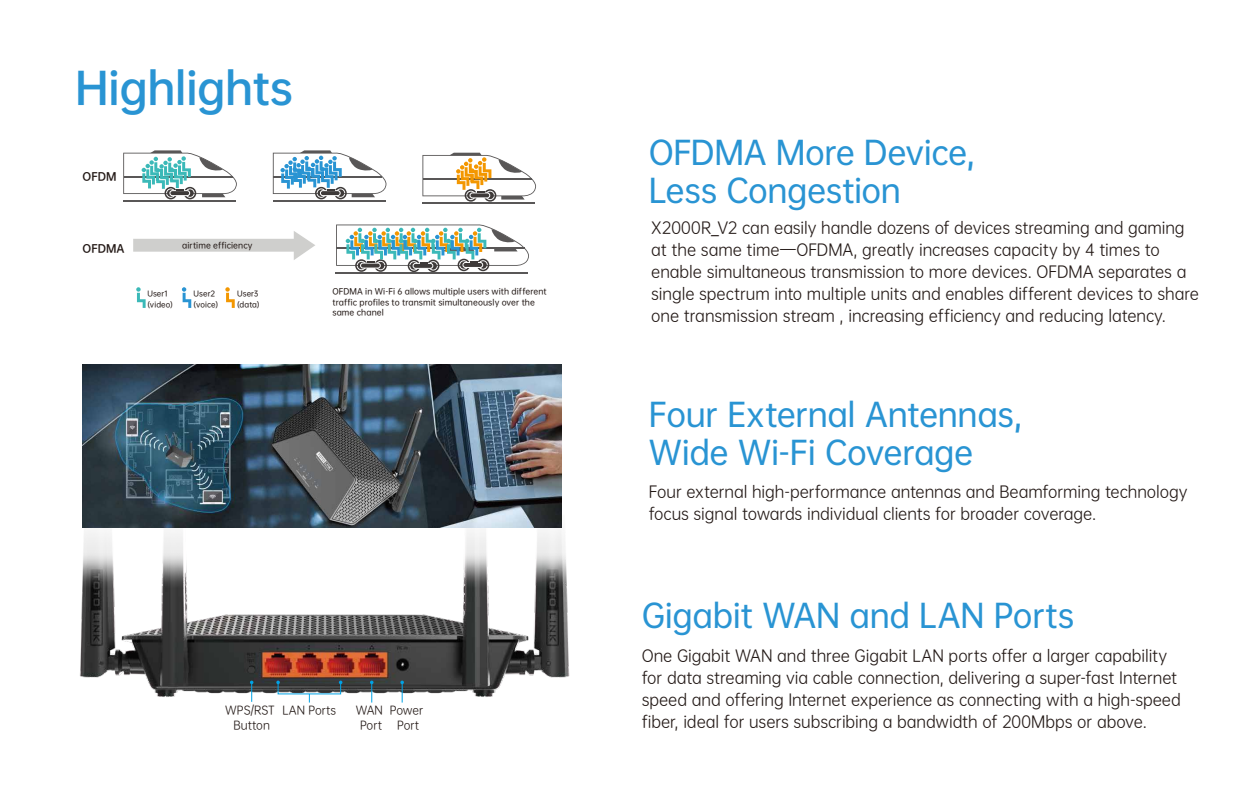
<style>
.page{position:relative;width:1260px;height:787px;background:#fff}
.page>*{position:absolute;margin:0;border:0;box-sizing:border-box;transform-origin:0 0}
.t1{font:42px "OPPO Sans B";letter-spacing:-.015em;color:#2994d3}
.t2{font:31.5px/37.8px "OPPO Sans M";letter-spacing:-.015em;color:#2994d3}
.t3{font:15.75px/21.9px "OPPO Sans R";letter-spacing:-.005em;color:#221815}
.t4{font:11.38px/15.8px "OPPO Sans R";color:#221815;text-align:center}
.t5{font:10.59px "OPPO Sans B";color:#221815}
.t6{font:7.96px/10.6px "OPPO Sans M";letter-spacing:.01em;color:#221815}
.t7{font:7.35px/10.6px "OPPO Sans M";letter-spacing:.015em;color:#221815}
.s1{font-family:"Alibaba Pu Hui Ti R"}
</style>
<div class="page">
<img style="left:80px;top:511px;width:490px;height:192px">
<svg style="left:250px;top:680px;width:3px;height:21px"></svg>
<svg style="left:370px;top:680px;width:4px;height:22px"></svg>
<svg style="left:400px;top:680px;width:4px;height:22px"></svg>
<svg style="left:339px;top:680px;width:3px;height:4px"></svg>
<svg style="left:276px;top:680px;width:4px;height:4px"></svg>
<hr style="left:123px;top:200px;width:113px;height:1px;background:#595757">
<svg style="left:123px;top:150px;width:114px;height:49px"></svg>
<svg style="left:136px;top:287px;width:10px;height:21px"></svg>
<svg style="left:182px;top:287px;width:9px;height:21px"></svg>
<svg style="left:225px;top:287px;width:10px;height:21px"></svg>
<hr style="left:335px;top:272px;width:193px;height:1px;background:#595757">
<svg style="left:336px;top:224px;width:193px;height:48px"></svg>
<hr style="left:422px;top:202px;width:113px;height:2px;background:#595757">
<svg style="left:422px;top:153px;width:114px;height:48px"></svg>
<hr style="left:273px;top:200px;width:112px;height:1px;background:#595757">
<svg style="left:273px;top:150px;width:113px;height:49px"></svg>
<svg style="left:133px;top:231px;width:182px;height:29px"></svg>
<img style="left:83px;top:364px;width:479px;height:163px">
<h1 class="t1" style="left:75px;top:51px;width:220px">Highlights</h1>
<p class="t5" style="left:83px;top:167px;width:35px">OFDM</p>
<p class="t5" style="left:83px;top:239px;width:43px">OFDMA</p>
<p class="t6" style="left:182px;top:239px;width:72px">airtime efficiency</p>
<p class="t7" style="left:147px;top:288px;width:27px">User1 (video)</p>
<p class="t7" style="left:194px;top:288px;width:26px">User2 (voice)</p>
<p class="t7" style="left:237px;top:288px;width:24px">User3 (data)</p>
<p class="t6" style="left:332px;top:285px;width:216px">OFDMA in Wi-Fi 6 allows multiple users with different traffic profiles to transmit simultaneously over the same chanel</p>
<p class="t4" style="left:225px;top:700px;width:51px">WPS/RST<br>Button</p>
<p class="t4" style="left:282px;top:700px;width:55px">LAN Ports</p>
<p class="t4" style="left:356px;top:700px;width:29px">WAN<br>Port</p>
<p class="t4" style="left:390px;top:700px;width:35px">Power<br>Port</p>
<h2 class="t2" style="left:649px;top:131px;width:328px">OFDMA More Device,<br>Less Congestion</h2>
<p class="t3" style="left:651px;top:216px;width:549px">X2000R<span class="s1">_</span>V2 can easily handle dozens of devices streaming and gaming at the same time—OFDMA, greatly increases capacity by 4 times to enable simultaneous transmission to more devices. OFDMA separates a single spectrum into multiple units and enables different devices to share one transmission stream , increasing efficiency and reducing latency.</p>
<h2 class="t2" style="left:649px;top:393px;width:375px">Four External Antennas,<br>Wide Wi-Fi Coverage</h2>
<p class="t3" style="left:649px;top:479px;width:540px">Four external high-performance antennas and Beamforming technology focus signal towards individual clients for broader coverage.</p>
<h2 class="t2" style="left:642px;top:594px;width:434px">Gigabit WAN and LAN Ports</h2>
<p class="t3" style="left:642px;top:643px;width:541px">One Gigabit WAN and three Gigabit LAN ports offer a larger capability for data streaming via cable connection, delivering a super-fast Internet speed and offering Internet experience as connecting with a high-speed fiber, ideal for users subscribing a bandwidth of 200Mbps or above.</p>
</div>
